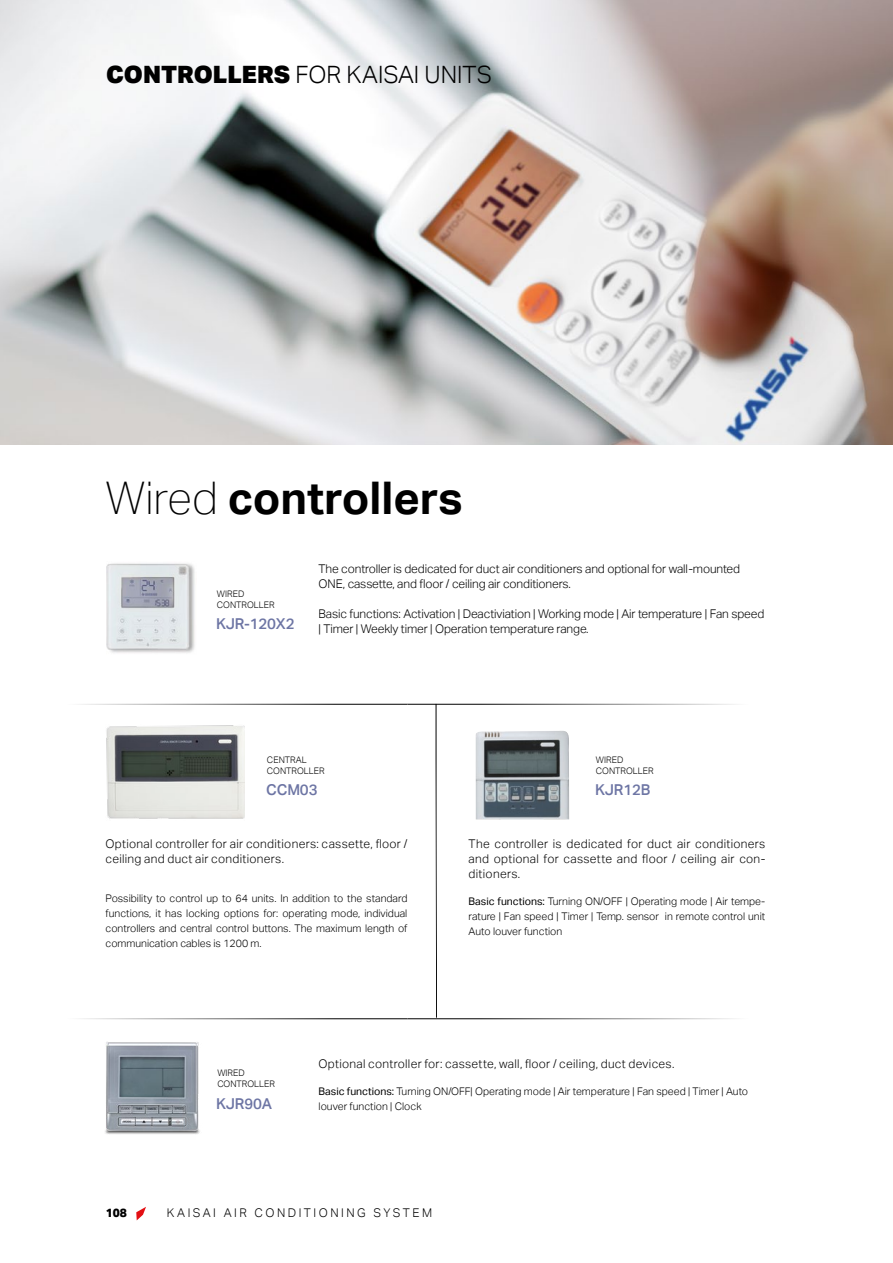
<style>
.page{position:relative;width:893px;height:1263px;background:#fff}
.page>*{position:absolute;margin:0;border:0;box-sizing:border-box;transform-origin:0 0}
.t1{font:700 45px "Aktiv Grotesk";color:#000}
.t2{font:300 23.85px "Aktiv Grotesk";color:#000}
.t3{font:500 15px "Aktiv Grotesk";letter-spacing:-.01em;color:#6d75a4}
.t4{font:300 12px/15px "Aktiv Grotesk";letter-spacing:-.01em;color:#000}
.t5{font:300 12px/15px "Aktiv Grotesk";letter-spacing:.025em;color:#000}
.t6{font:300 12px "Aktiv Grotesk";letter-spacing:.21em;color:#000}
.t7{font:800 12px "Aktiv Grotesk";color:#000}
.t8{font:300 10.5px/15px "Aktiv Grotesk";color:#000;text-align:justify}
.t9{font:300 9px/10.8px "Aktiv Grotesk";color:#000}
.s1{font-weight:900}
.s2{font-weight:100}
.s3{font-weight:400}
</style>
<div class="page">
<svg style="left:136px;top:1207px;width:10px;height:13px"></svg>
<img style="left:0;top:0;width:893px;height:444px">
<hr style="left:436px;top:727px;width:1px;height:291px;background:#000">
<hr style="left:436px;top:704px;width:1px;height:281px;background:#000">
<hr style="left:407px;top:1018px;width:383px;height:1px;background:#000">
<hr style="left:407px;top:704px;width:383px;height:1px;background:#000">
<hr style="left:25px;top:1018px;width:382px;height:1px;background:#000">
<hr style="left:25px;top:704px;width:382px;height:1px;background:#000">
<img style="left:106px;top:725px;width:139px;height:94px">
<img style="left:476px;top:731px;width:94px;height:88px">
<img style="left:105px;top:1042px;width:95px;height:92px">
<img style="left:106px;top:563px;width:89px;height:90px">
<h2 class="t2" style="left:106px;top:61px;width:387px"><span class="s1">CONTROLLERS</span> FOR KAISAI UNITS</h2>
<h1 class="t1" style="left:106px;top:472px;width:358px"><span class="s2">Wired</span> controllers</h1>
<p class="t9" style="left:217px;top:588px;width:59px">WIRED<br>CONTROLLER</p>
<h3 class="t3" style="left:216px;top:615px;width:80px">KJR-120X2</h3>
<p class="t4" style="left:319px;top:561px;width:423px">The controller is dedicated for duct air conditioners and optional for wall-mounted<br>ONE, cassette, and floor / ceiling air conditioners.</p>
<p class="t4" style="left:319px;top:606px;width:447px">Basic functions: Activation | Deactiviation | Working mode | Air temperature | Fan speed | Timer | Weekly timer | Operation temperature range.</p>
<p class="t9" style="left:267px;top:755px;width:59px">CENTRAL<br>CONTROLLER</p>
<p class="t9" style="left:596px;top:755px;width:59px">WIRED<br>CONTROLLER</p>
<h3 class="t3" style="left:266px;top:781px;width:53px">CCM03</h3>
<h3 class="t3" style="left:595px;top:781px;width:57px">KJR12B</h3>
<p class="t5" style="left:106px;top:836px;width:303px">Optional controller for air conditioners: cassette, floor / ceiling and duct air conditioners.</p>
<p class="t8" style="left:106px;top:890px;width:303px">Possibility to control up to 64 units. In addition to the standard functions, it has locking options for: operating mode, individual controllers and central control buttons. The maximum length of communication cables is 1200 m.</p>
<p class="t4" style="left:469px;top:836px;width:298px;text-align:justify">The controller is dedicated for duct air conditioners and optional for cassette and floor / ceiling air con&shy;ditioners.</p>
<p class="t8" style="left:469px;top:893px;width:298px"><span class="s3">Basic functions:</span> Turning ON/OFF | Operating mode | Air tempe&shy;rature | Fan speed | Timer | Temp. sensor in remote control unit Auto louver function</p>
<p class="t9" style="left:217px;top:1068px;width:59px">WIRED<br>CONTROLLER</p>
<h3 class="t3" style="left:216px;top:1094px;width:57px">KJR90A</h3>
<p class="t5" style="left:319px;top:1056px;width:357px">Optional controller for: cassette, wall, floor / ceiling, duct devices.</p>
<p class="t8" style="left:319px;top:1084px;width:431px"><span class="s3">Basic functions:</span> Turning ON/OFF| Operating mode | Air temperature | Fan speed | Timer | Auto louver function | Clock</p>
<p class="t7" style="left:106px;top:1206px;width:23px">108</p>
<p class="t6" style="left:167px;top:1206px;width:267px">KAISAI AIR CONDITIONING SYSTEM</p>
</div>
